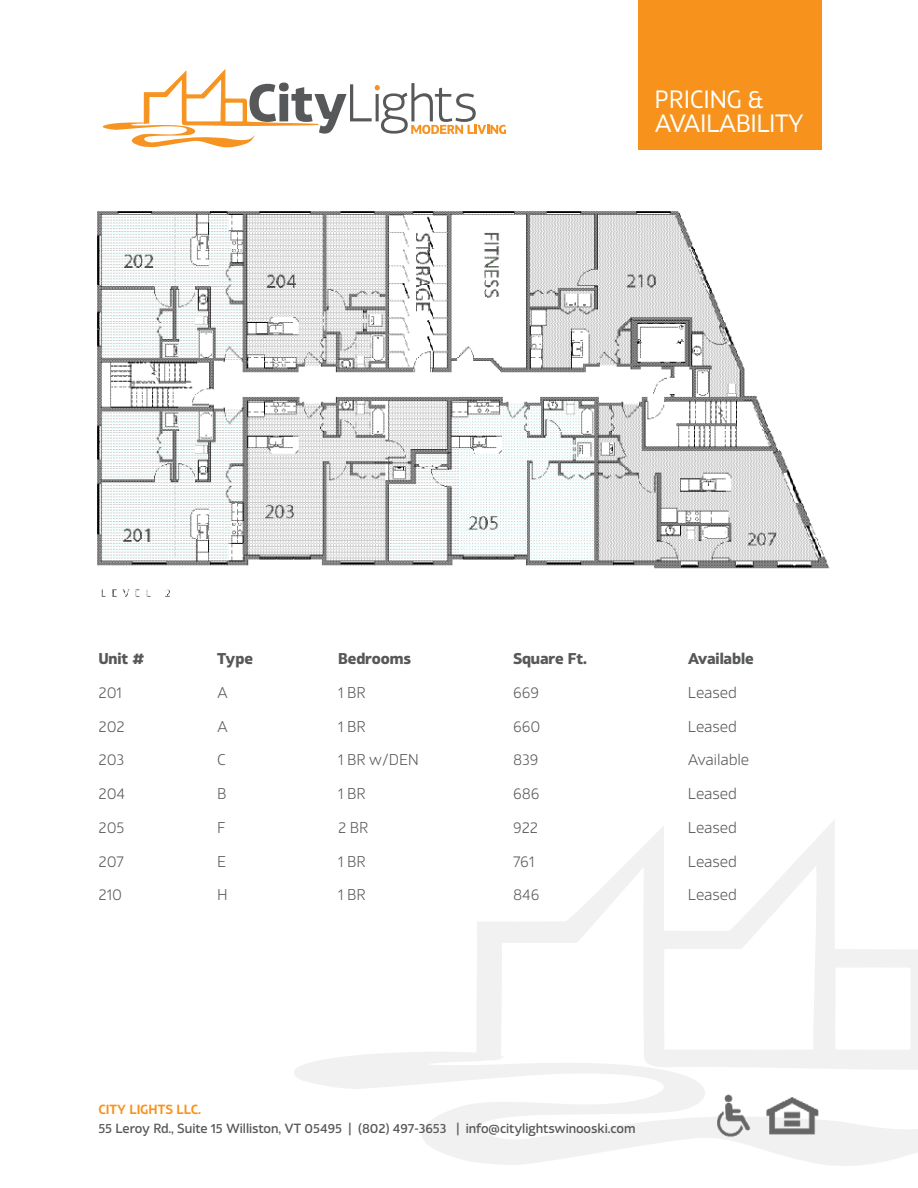
<style>
.page{position:relative;width:918px;height:1188px;background:#fff}
.page>*{position:absolute;margin:0;border:0;box-sizing:border-box;transform-origin:0 0}
.t1{font:24px "Xyngia";letter-spacing:-.02em;color:#fff}
.t2{font:300 15px "Xyngia";color:#57585a}
.t3{font:700 15px "Xyngia";letter-spacing:-.005em;color:#57585a}
.t4{font:500 12.75px/19.5px "Xyngia";letter-spacing:-.005em;color:#57585a}
.s1{font-weight:600;color:#f7931d}
</style>
<div class="page">
<svg style="left:477px;top:820px;width:441px;height:229px"></svg>
<svg style="left:294px;top:1049px;width:624px;height:117px"></svg>
<svg style="left:102px;top:69px;width:404px;height:79px"></svg>
<img style="left:700px;top:1088px;width:136px;height:55px">
<div style="left:638px;top:0;width:184px;height:149px;background:#f7931d"></div>
<img style="left:97px;top:211px;width:733px;height:386px">
<p class="t1" style="left:655px;top:82px;width:110px">PRICING &amp;</p>
<p class="t1" style="left:655px;top:106px;width:151px">AVAILABILITY</p>
<p class="t3" style="left:98px;top:647px;width:47px">Unit #</p>
<p class="t3" style="left:217px;top:647px;width:37px">Type</p>
<p class="t3" style="left:338px;top:647px;width:75px">Bedrooms</p>
<p class="t3" style="left:513px;top:647px;width:76px">Square Ft.</p>
<p class="t3" style="left:688px;top:647px;width:67px">Available</p>
<p class="t2" style="left:98px;top:681px;width:25px">201</p>
<p class="t2" style="left:217px;top:681px;width:12px">A</p>
<p class="t2" style="left:338px;top:681px;width:29px">1 BR</p>
<p class="t2" style="left:513px;top:681px;width:28px">669</p>
<p class="t2" style="left:688px;top:681px;width:50px">Leased</p>
<p class="t2" style="left:98px;top:715px;width:28px">202</p>
<p class="t2" style="left:217px;top:715px;width:12px">A</p>
<p class="t2" style="left:338px;top:715px;width:29px">1 BR</p>
<p class="t2" style="left:513px;top:715px;width:29px">660</p>
<p class="t2" style="left:688px;top:715px;width:50px">Leased</p>
<p class="t2" style="left:98px;top:749px;width:27px">203</p>
<p class="t2" style="left:217px;top:749px;width:10px">C</p>
<p class="t2" style="left:338px;top:749px;width:82px">1 BR w/DEN</p>
<p class="t2" style="left:513px;top:749px;width:27px">839</p>
<p class="t2" style="left:688px;top:749px;width:63px">Available</p>
<p class="t2" style="left:98px;top:783px;width:28px">204</p>
<p class="t2" style="left:217px;top:783px;width:11px">B</p>
<p class="t2" style="left:338px;top:783px;width:29px">1 BR</p>
<p class="t2" style="left:513px;top:783px;width:28px">686</p>
<p class="t2" style="left:688px;top:783px;width:50px">Leased</p>
<p class="t2" style="left:98px;top:816px;width:28px">205</p>
<p class="t2" style="left:217px;top:816px;width:10px">F</p>
<p class="t2" style="left:338px;top:816px;width:32px">2 BR</p>
<p class="t2" style="left:513px;top:816px;width:27px">922</p>
<p class="t2" style="left:688px;top:816px;width:50px">Leased</p>
<p class="t2" style="left:98px;top:850px;width:27px">207</p>
<p class="t2" style="left:217px;top:850px;width:10px">E</p>
<p class="t2" style="left:338px;top:850px;width:29px">1 BR</p>
<p class="t2" style="left:513px;top:850px;width:23px">761</p>
<p class="t2" style="left:688px;top:850px;width:50px">Leased</p>
<p class="t2" style="left:98px;top:884px;width:25px">210</p>
<p class="t2" style="left:217px;top:884px;width:12px">H</p>
<p class="t2" style="left:338px;top:884px;width:29px">1 BR</p>
<p class="t2" style="left:513px;top:884px;width:28px">846</p>
<p class="t2" style="left:688px;top:884px;width:50px">Leased</p>
<p class="t4" style="left:98px;top:1099px;width:539px"><span class="s1">CITY LIGHTS LLC.<br></span>55 Leroy Rd., Suite 15 Williston, VT 05495 | (802) 497-3653 | info@citylightswinooski.com</p>
</div>
